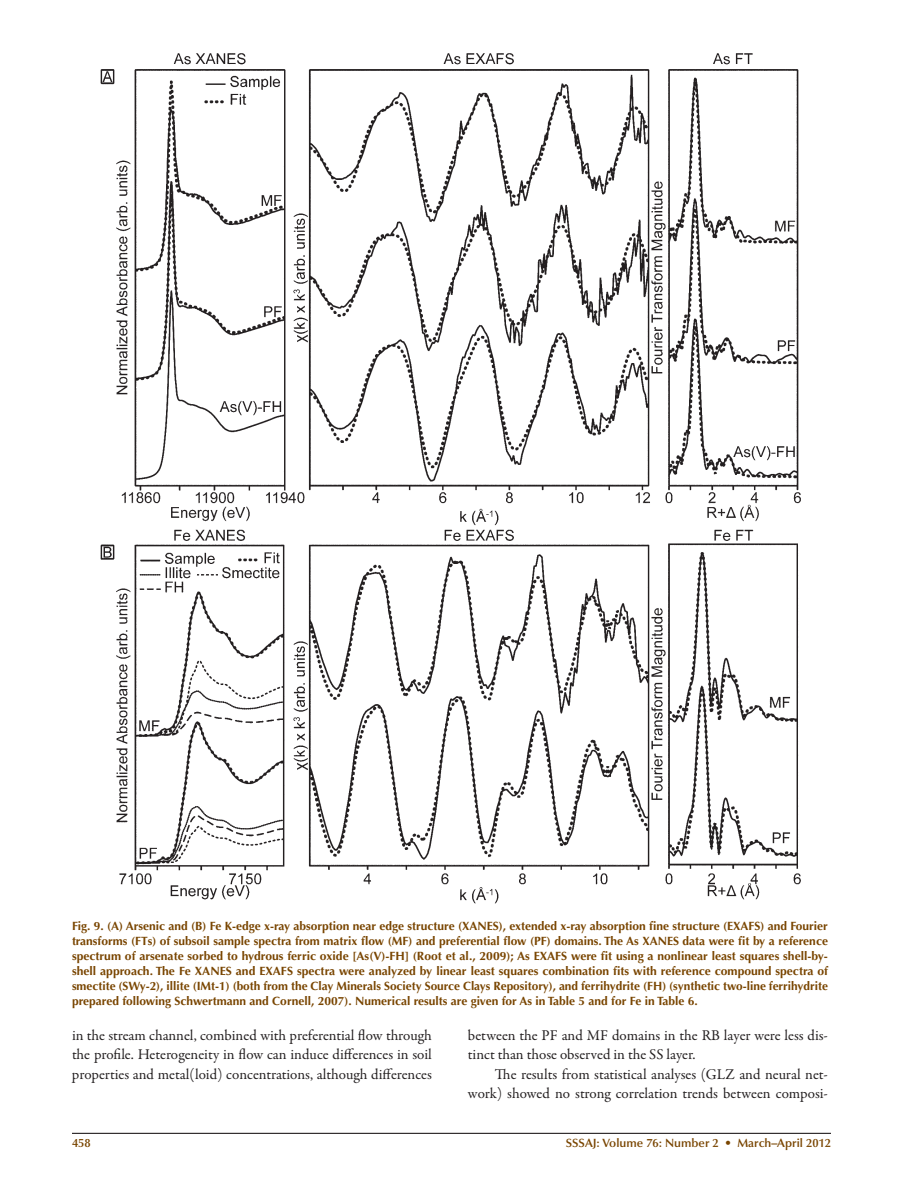
<style>
.page{position:relative;width:918px;height:1188px;background:#fff}
.page>*{position:absolute;margin:0;border:0;box-sizing:border-box;transform-origin:0 0}
.t1{font:15px/19.5px "Garamond Premr Pro";color:#231f20;text-align:justify}
.t2{font:700 12px/15px "Optima LT Std";color:#794500;text-align:justify}
.t3{font:600 12px "Optima LT Std";color:#794500}
</style>
<div class="page">
<hr style="left:72px;top:1133px;width:759px;height:1px;background:#231f20">
<img style="left:100px;top:53px;width:701px;height:851px">
<p class="t2" style="left:72px;top:919px;width:758px">Fig. 9. (A) Arsenic and (B) Fe K-edge x-ray absorption near edge structure (XANES), extended x-ray absorption fine structure (EXAFS) and Fourier transforms (FTs) of subsoil sample spectra from matrix flow (MF) and preferential flow (PF) domains. The As XANES data were fit by a reference spectrum of arsenate sorbed to hydrous ferric oxide [As(V)-FH] (Root et al., 2009); As EXAFS were fit using a nonlinear least squares shell-by&shy;shell approach. The Fe XANES and EXAFS spectra were analyzed by linear least squares combination fits with reference compound spectra of smectite (SWy-2), illite (IMt-1) (both from the Clay Minerals Society Source Clays Repository), and ferrihydrite (FH) (synthetic two-line ferrihydrite prepared following Schwertmann and Cornell, 2007). Numerical results are given for As in Table 5 and for Fe in Table 6.</p>
<p class="t1" style="left:72px;top:1026px;width:362px">in the stream channel, combined with preferential flow through the profile. Heterogeneity in flow can induce differences in soil properties and metal(loid) concentrations, although differences</p>
<p class="t1" style="left:468px;top:1026px;width:362px">between the PF and MF domains in the RB layer were less dis&shy;tinct than those observed in the SS layer.</p>
<p class="t1" style="left:468px;top:1065px;width:362px;text-align:right">The results from statistical analyses (GLZ and neural net&shy;work) showed no strong correlation trends between composi-</p>
<p class="t3" style="left:72px;top:1137px;width:20px">458</p>
<p class="t3" style="left:566px;top:1137px;width:267px">SSSAJ: Volume 76: Number 2 • March–April 2012</p>
</div>
